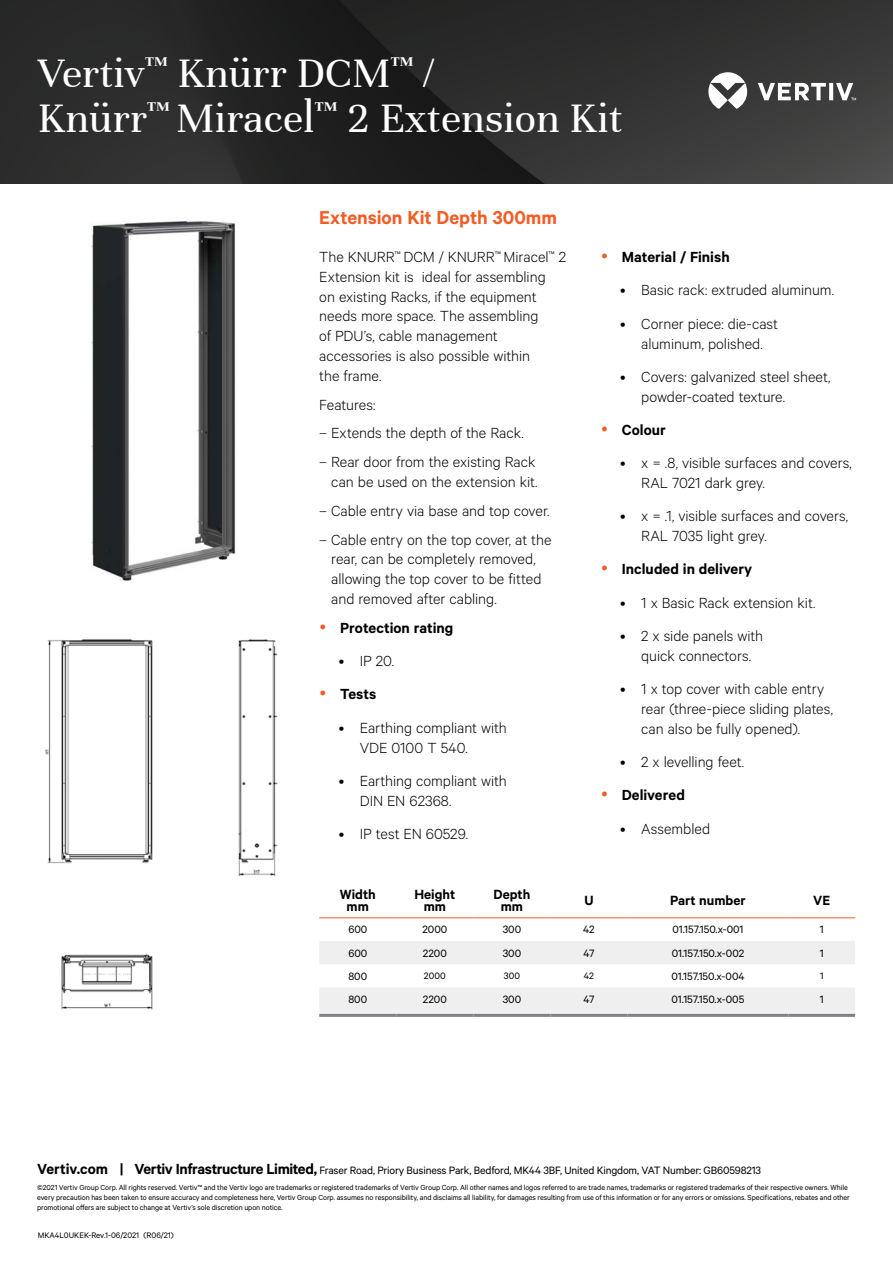
<style>
.page{position:relative;width:893px;height:1263px;background:#fff}
.page>*{position:absolute;margin:0;border:0;box-sizing:border-box;transform-origin:0 0}
.t1{font:45px/45px "Unna";color:#fff}
.t2{font:600 21px "Calibre";color:#f15d24}
.t3{font:300 16.5px/19.8px "Calibre";color:#000}
.t4{font:600 16.5px "Calibre";color:#000}
.t5{font:600 15px/12px "Calibre";color:#000;text-align:center}
.t6{font:12px "Calibre";letter-spacing:-.01em;color:#000}
.t7{font:10.5px "Calibre";color:#000}
.t8{font:9px "Calibre";color:#000}
.t9{font:8.25px/9.8px "Calibre";letter-spacing:-.01em;color:#000}
.s1{font-weight:600;font-size:16.5px}
</style>
<div class="page">
<img style="left:0;top:0;width:893px;height:183px">
<svg style="left:708px;top:72px;width:148px;height:37px"></svg>
<svg style="left:319px;top:941px;width:536px;height:73px"></svg>
<hr style="left:319px;top:1014px;width:77px;height:3px;background:#808285">
<hr style="left:396px;top:1014px;width:77px;height:3px;background:#808285">
<hr style="left:473px;top:1014px;width:77px;height:3px;background:#808285">
<hr style="left:550px;top:1014px;width:77px;height:3px;background:#808285">
<hr style="left:627px;top:1014px;width:161px;height:3px;background:#808285">
<hr style="left:788px;top:1014px;width:67px;height:3px;background:#808285">
<hr style="left:319px;top:917px;width:77px;height:1px;background:#f15d24">
<hr style="left:396px;top:917px;width:77px;height:1px;background:#f15d24">
<hr style="left:473px;top:917px;width:77px;height:1px;background:#f15d24">
<hr style="left:550px;top:917px;width:77px;height:1px;background:#f15d24">
<hr style="left:627px;top:917px;width:161px;height:1px;background:#f15d24">
<hr style="left:788px;top:917px;width:67px;height:1px;background:#f15d24">
<img style="left:91px;top:221px;width:145px;height:360px">
<img style="left:45px;top:639px;width:233px;height:371px">
<h1 class="t1" style="left:38px;top:50px;width:587px">Vertiv<sup>™</sup> Knürr DCM<sup>™</sup> /<br>Knürr<sup>™</sup> Miracel<sup>™</sup> 2 Extension Kit</h1>
<p class="t2" style="left:319px;top:205px;width:239px">Extension Kit Depth 300mm</p>
<p class="t3" style="left:319px;top:246px;width:248px">The KNURR<sup>™</sup> DCM / KNURR<sup>™</sup> Miracel<sup>™</sup> 2<br>Extension kit is ideal for assembling<br>on existing Racks, if the equipment needs more space. The assembling<br>of PDU’s, cable management accessories is also possible within<br>the frame.</p>
<p class="t3" style="left:319px;top:394px;width:58px">Features:</p>
<p class="t3" style="left:319px;top:423px;width:206px">– Extends the depth of the Rack.</p>
<p class="t3" style="left:319px;top:451px;width:220px;text-align:right">– Rear door from the existing Rack can be used on the extension kit.</p>
<p class="t3" style="left:319px;top:500px;width:232px">– Cable entry via base and top cover.</p>
<p class="t3" style="left:331px;top:529px;width:222px;text-indent:-12px">– Cable entry on the top cover, at the rear, can be completely removed, allowing the top cover to be fitted and removed after cabling.</p>
<p class="t4" style="left:340px;top:618px;width:115px">Protection rating</p>
<p class="t3" style="left:339px;top:650px;width:57px">• IP 20.</p>
<p class="t4" style="left:340px;top:684px;width:38px">Tests</p>
<p class="t3" style="left:360px;top:717px;width:149px;text-indent:-21px">• Earthing compliant with<br>VDE 0100 T 540.</p>
<p class="t3" style="left:360px;top:770px;width:149px;text-indent:-21px">• Earthing compliant with<br>DIN EN 62368.</p>
<p class="t3" style="left:339px;top:823px;width:131px">• IP test EN 60529.</p>
<p class="t4" style="left:622px;top:247px;width:109px">Material / Finish</p>
<p class="t3" style="left:620px;top:280px;width:215px">• Basic rack: extruded aluminum.</p>
<p class="t3" style="left:620px;top:313px;width:159px;text-align:center">• Corner piece: die-cast aluminum, polished.</p>
<p class="t3" style="left:641px;top:366px;width:191px;text-indent:-21px">• Covers: galvanized steel sheet, powder-coated texture.</p>
<p class="t4" style="left:622px;top:420px;width:46px">Colour</p>
<p class="t3" style="left:641px;top:452px;width:212px;text-indent:-21px">• x = .8, visible surfaces and covers,<br>RAL 7021 dark grey.</p>
<p class="t3" style="left:641px;top:506px;width:208px;text-indent:-21px">• x = .1, visible surfaces and covers,<br>RAL 7035 light grey.</p>
<p class="t4" style="left:622px;top:559px;width:132px">Included in delivery</p>
<p class="t3" style="left:620px;top:592px;width:197px">• 1 x Basic Rack extension kit.</p>
<p class="t3" style="left:620px;top:625px;width:145px;text-align:center">• 2 x side panels with quick connectors.</p>
<p class="t3" style="left:641px;top:678px;width:193px;text-indent:-21px">• 1 x top cover with cable entry rear (three-piece sliding plates, can also be fully opened).</p>
<p class="t3" style="left:620px;top:751px;width:125px">• 2 x levelling feet.</p>
<p class="t4" style="left:622px;top:785px;width:65px">Delivered</p>
<p class="t3" style="left:620px;top:818px;width:91px">• Assembled</p>
<p class="t5" style="left:340px;top:888px;width:37px">Width mm</p>
<p class="t5" style="left:414px;top:888px;width:42px">Height mm</p>
<p class="t5" style="left:493px;top:888px;width:38px">Depth mm</p>
<p class="t5" style="left:584px;top:894px;width:11px">U</p>
<p class="t5" style="left:670px;top:894px;width:77px">Part number</p>
<p class="t5" style="left:813px;top:894px;width:18px">VE</p>
<p class="t6" style="left:348px;top:923px;width:20px">600</p>
<p class="t6" style="left:422px;top:923px;width:26px">2000</p>
<p class="t6" style="left:503px;top:923px;width:20px">300</p>
<p class="t6" style="left:583px;top:923px;width:13px">42</p>
<p class="t6" style="left:672px;top:923px;width:72px">01.157.150.x-001</p>
<p class="t6" style="left:820px;top:923px;width:5px">1</p>
<p class="t6" style="left:348px;top:946px;width:20px">600</p>
<p class="t6" style="left:423px;top:946px;width:25px">2200</p>
<p class="t6" style="left:503px;top:946px;width:20px">300</p>
<p class="t6" style="left:583px;top:946px;width:13px">47</p>
<p class="t6" style="left:672px;top:946px;width:74px">01.157.150.x-002</p>
<p class="t6" style="left:820px;top:946px;width:5px">1</p>
<p class="t6" style="left:348px;top:969px;width:20px">800</p>
<p class="t7" style="left:424px;top:970px;width:23px">2000</p>
<p class="t7" style="left:504px;top:970px;width:18px">300</p>
<p class="t7" style="left:584px;top:970px;width:12px">42</p>
<p class="t6" style="left:671px;top:969px;width:75px">01.157.150.x-004</p>
<p class="t7" style="left:820px;top:970px;width:5px">1</p>
<p class="t6" style="left:348px;top:992px;width:20px">800</p>
<p class="t6" style="left:423px;top:992px;width:25px">2200</p>
<p class="t6" style="left:503px;top:992px;width:20px">300</p>
<p class="t6" style="left:583px;top:992px;width:13px">47</p>
<p class="t6" style="left:672px;top:992px;width:74px">01.157.150.x-005</p>
<p class="t6" style="left:820px;top:992px;width:5px">1</p>
<p class="t6" style="left:37px;top:1163px;width:725px"><span class="s1">Vertiv.com | Vertiv Infrastructure Limited,</span> Fraser Road, Priory Business Park, Bedford, MK44 3BF, United Kingdom, VAT Number: GB60598213</p>
<p class="t9" style="left:37px;top:1183px;width:814px">©2021 Vertiv Group Corp. All rights reserved. Vertiv™ and the Vertiv logo are trademarks or registered trademarks of Vertiv Group Corp. All other names and logos referred to are trade names, trademarks or registered trademarks of their respective owners. While every precaution has been taken to ensure accuracy and completeness here, Vertiv Group Corp. assumes no responsibility, and disclaims all liability, for damages resulting from use of this information or for any errors or omissions. Specifications, rebates and other promotional offers are subject to change at Vertiv’s sole discretion upon notice.</p>
<p class="t8" style="left:38px;top:1230px;width:137px">MKA4L0UKEK-Rev.1-06/2021 (R06/21)</p>
</div>
